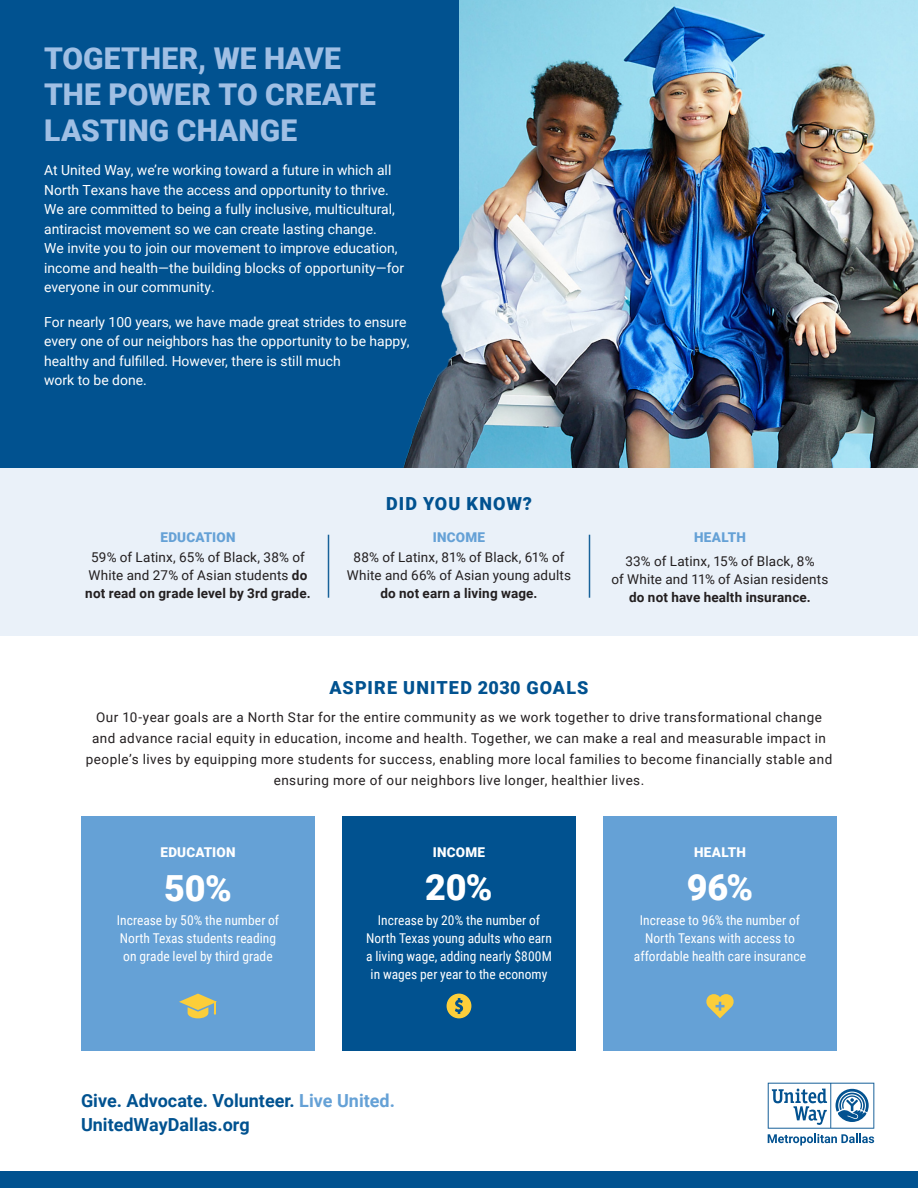
<style>
.page{position:relative;width:918px;height:1188px;background:#fff}
.page>*{position:absolute;margin:0;border:0;box-sizing:border-box;transform-origin:0 0}
.Header_1{font:900 36px "Roboto";color:#fff}
.t1{font:900 30px/36px "Roboto";letter-spacing:.005em;color:#a0bfe4}
.t2{font:700 18px/24px "Roboto";color:#015290}
.t3{font:900 18px "Roboto";letter-spacing:.065em;color:#015290}
.t4{font:13.95px/19.5px "Roboto";color:#fff}
.t5{font:13.5px/21px "Roboto";letter-spacing:.035em;color:#231f20;text-align:center}
.Header_1-2{font:13.5px/18px "Roboto Condensed";color:#fff;text-align:center}
.t6{font:13.5px/18px "Roboto";letter-spacing:.01em;color:#231f20;text-align:center}
.t7{font:900 13.5px "Roboto";letter-spacing:.015em;color:#65a1d6}
.Header_1-3{font:900 13.5px "Roboto";letter-spacing:.015em;color:#fff}
.s1{font-weight:700}
.s2{color:#65a1d6}
</style>
<div class="page">
<div style="left:0;top:468px;width:918px;height:168px;background:#eaf1f9"></div>
<div style="left:0;top:0;width:459px;height:468px;background:#015290"></div>
<hr style="left:589px;top:535px;width:1px;height:63px;background:#015290">
<hr style="left:328px;top:535px;width:1px;height:63px;background:#015290">
<div style="left:0;top:1172px;width:918px;height:16px;background:#015290"></div>
<svg style="left:768px;top:1083px;width:106px;height:63px"></svg>
<div style="left:603px;top:816px;width:234px;height:234px;background:#65a1d6"></div>
<div style="left:81px;top:816px;width:234px;height:234px;background:#65a1d6"></div>
<div style="left:342px;top:816px;width:234px;height:234px;background:#015290"></div>
<svg style="left:447px;top:994px;width:24px;height:24px"></svg>
<svg style="left:706px;top:994px;width:28px;height:24px"></svg>
<svg style="left:179px;top:994px;width:38px;height:24px"></svg>
<img style="left:403px;top:0;width:515px;height:468px">
<p class="t1" style="left:44px;top:39px;width:333px">TOGETHER, WE HAVE<br>THE POWER TO CREATE<br>LASTING CHANGE</p>
<p class="t4" style="left:44px;top:160px;width:361px">At United Way, we’re working toward a future in which all North Texans have the access and opportunity to thrive.<br>We are committed to being a fully inclusive, multicultural, antiracist movement so we can create lasting change.<br>We invite you to join our movement to improve education, income and health—the building blocks of opportunity—for everyone in our community.</p>
<p class="t4" style="left:44px;top:312px;width:367px">For nearly 100 years, we have made great strides to ensure every one of our neighbors has the opportunity to be happy, healthy and fulfilled. However, there is still much</p>
<p class="t4" style="left:44px;top:370px;width:104px">work to be done.</p>
<p class="t3" style="left:386px;top:491px;width:147px">DID YOU KNOW?</p>
<p class="t7" style="left:160px;top:528px;width:77px">EDUCATION</p>
<p class="t7" style="left:433px;top:528px;width:54px">INCOME</p>
<p class="t7" style="left:694px;top:528px;width:53px">HEALTH</p>
<p class="t6" style="left:347px;top:547px;width:226px">88% of Latinx, 81% of Black, 61% of<br>White and 66% of Asian young adults <span class="s1">do not earn a living wage.</span></p>
<p class="t6" style="left:612px;top:552px;width:218px">33% of Latinx, 15% of Black, 8%<br>of White and 11% of Asian residents <span class="s1">do not have health insurance.</span></p>
<p class="t6" style="left:85px;top:547px;width:227px">59% of Latinx, 65% of Black, 38% of<br>White and 27% of Asian students <span class="s1">do not read on grade level by 3rd grade.</span></p>
<p class="t3" style="left:329px;top:675px;width:261px">ASPIRE UNITED 2030 GOALS</p>
<p class="t5" style="left:86px;top:706px;width:748px">Our 10-year goals are a North Star for the entire community as we work together to drive transformational change and advance racial equity in education, income and health. Together, we can make a real and measurable impact in people’s lives by equipping more students for success, enabling more local families to become financially stable and ensuring more of our neighbors live longer, healthier lives.</p>
<p class="Header_1-3" style="left:160px;top:843px;width:77px">EDUCATION</p>
<p class="Header_1-3" style="left:433px;top:843px;width:54px">INCOME</p>
<p class="Header_1-3" style="left:694px;top:843px;width:53px">HEALTH</p>
<p class="Header_1" style="left:164px;top:863px;width:69px">50%</p>
<p class="Header_1" style="left:425px;top:862px;width:69px">20%</p>
<p class="Header_1" style="left:687px;top:862px;width:68px">96%</p>
<p class="Header_1-2" style="left:117px;top:911px;width:164px;text-align:left">Increase by 50% the number of<br>North Texas students reading on grade level by third grade</p>
<p class="Header_1-2" style="left:366px;top:911px;width:187px">Increase by 20% the number of<br>North Texas young adults who earn a living wage, adding nearly $800M in wages per year to the economy</p>
<p class="Header_1-2" style="left:634px;top:911px;width:174px">Increase to 96% the number of<br>North Texans with access to affordable health care insurance</p>
<p class="t2" style="left:81px;top:1088px;width:316px">Give. Advocate. Volunteer. <span class="s2">Live United.<br></span>UnitedWayDallas.org</p>
</div>
